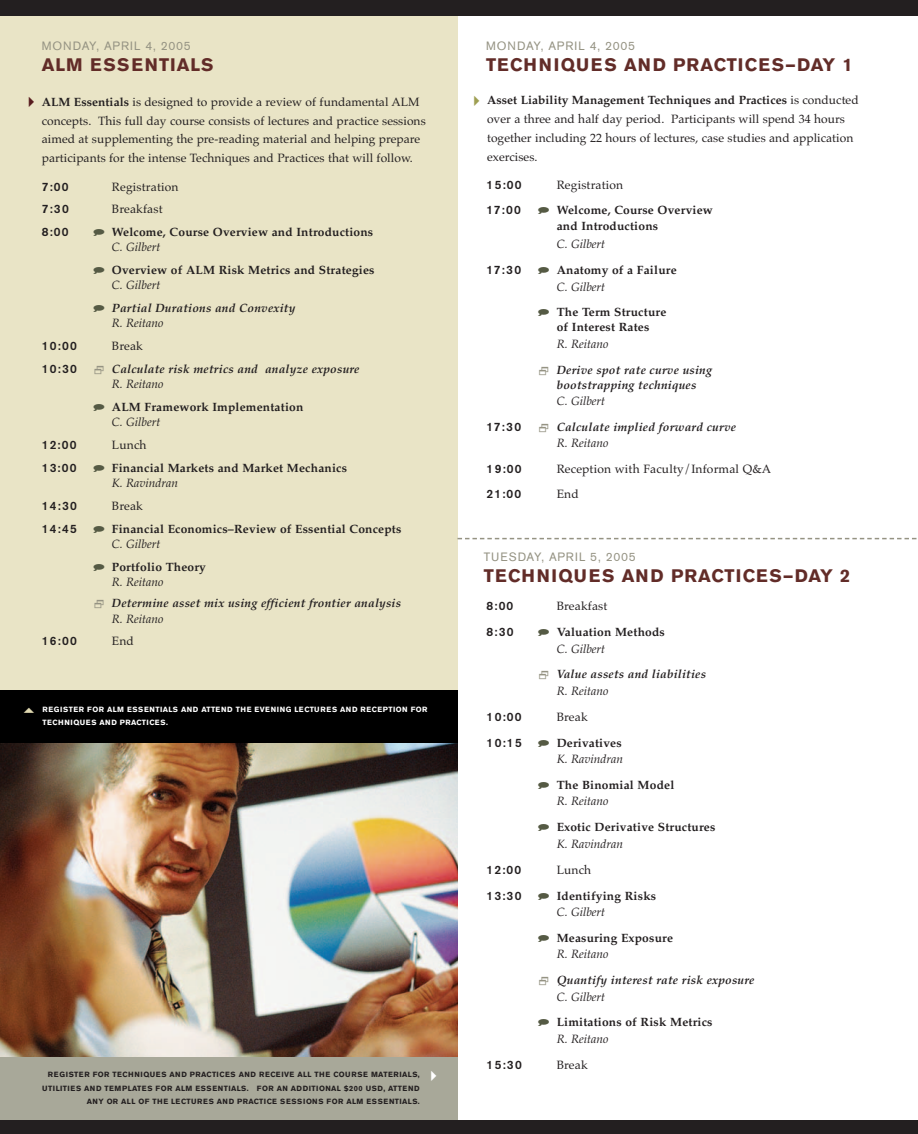
<style>
.page{position:relative;width:918px;height:1134px;background:#fff}
.page>*{position:absolute;margin:0;border:0;box-sizing:border-box;transform-origin:0 0}
.t1{font:700 18px "Akzidenz Grotesk BE";letter-spacing:.055em;color:#622c28}
.t2{font:12px/18.9px "Palatino";letter-spacing:.005em;color:#231f20}
.t3{font:700 12px/16.5px "Palatino";letter-spacing:.015em;color:#231f20}
.t4{font:italic 700 12px/15px "Palatino";letter-spacing:.015em;color:#231f20}
.t5{font:italic 12px "Palatino";color:#231f20}
.t6{font:500 12px "Akzidenz Grotesk BE";letter-spacing:.1em;color:#231f20}
.t7{font:12px "Akzidenz Grotesk BE";letter-spacing:.06em;color:#959383}
.t8{font:700 7.5px/13.5px "Akzidenz Grotesk BE";letter-spacing:.05em;color:#231f20;text-align:right}
.t9{font:700 7.5px/13.5px "Akzidenz Grotesk BE";letter-spacing:.07em;color:#fff}
.s1{font-weight:700}
</style>
<div class="page">
<img style="left:0;top:743px;width:458px;height:314px">
<div style="left:0;top:1057px;width:458px;height:64px;background:#a8a899"></div>
<div style="left:0;top:16px;width:458px;height:675px;background:#e9e4c6"></div>
<div style="left:0;top:690px;width:458px;height:53px;background:#000"></div>
<svg style="left:458px;top:538px;width:458px;height:1px"></svg>
<div style="left:0;top:0;width:918px;height:16px;background:#231f20"></div>
<div style="left:0;top:1120px;width:918px;height:14px;background:#231f20"></div>
<p class="t7" style="left:42px;top:41px;width:151px">MONDAY, APRIL 4, 2005</p>
<h1 class="t1" style="left:42px;top:57px;width:173px">ALM ESSENTIALS</h1>
<p class="t2" style="left:42px;top:92px;width:386px"><span class="s1">ALM Essentials</span> is designed to provide a review of fundamental ALM concepts. This full day course consists of lectures and practice sessions aimed at supplementing the pre-reading material and helping prepare participants for the intense Techniques and Practices that will follow.</p>
<p class="t6" style="left:42px;top:183px;width:28px">7:00</p>
<p class="t2" style="left:112px;top:178px;width:68px">Registration</p>
<p class="t6" style="left:42px;top:204px;width:29px">7:30</p>
<p class="t2" style="left:112px;top:199px;width:52px">Breakfast</p>
<p class="t6" style="left:42px;top:227px;width:28px">8:00</p>
<p class="t3" style="left:112px;top:225px;width:263px">Welcome, Course Overview and Introductions</p>
<p class="t5" style="left:112px;top:242px;width:50px">C. Gilbert</p>
<p class="t3" style="left:112px;top:263px;width:264px">Overview of ALM Risk Metrics and Strategies</p>
<p class="t5" style="left:112px;top:280px;width:50px">C. Gilbert</p>
<p class="t4" style="left:112px;top:302px;width:185px">Partial Durations and Convexity</p>
<p class="t5" style="left:112px;top:318px;width:53px">R. Reitano</p>
<p class="t6" style="left:42px;top:341px;width:37px">10:00</p>
<p class="t2" style="left:112px;top:336px;width:32px">Break</p>
<p class="t6" style="left:42px;top:364px;width:37px">10:30</p>
<p class="t4" style="left:112px;top:363px;width:249px">Calculate risk metrics and analyze exposure</p>
<p class="t5" style="left:112px;top:379px;width:53px">R. Reitano</p>
<p class="t3" style="left:112px;top:400px;width:193px">ALM Framework Implementation</p>
<p class="t5" style="left:112px;top:417px;width:50px">C. Gilbert</p>
<p class="t6" style="left:42px;top:440px;width:36px">12:00</p>
<p class="t2" style="left:112px;top:435px;width:36px">Lunch</p>
<p class="t6" style="left:42px;top:463px;width:36px">13:00</p>
<p class="t3" style="left:112px;top:461px;width:237px">Financial Markets and Market Mechanics</p>
<p class="t5" style="left:112px;top:478px;width:68px">K. Ravindran</p>
<p class="t6" style="left:42px;top:501px;width:37px">14:30</p>
<p class="t2" style="left:112px;top:496px;width:32px">Break</p>
<p class="t6" style="left:42px;top:524px;width:37px">14:45</p>
<p class="t3" style="left:112px;top:522px;width:291px">Financial Economics–Review of Essential Concepts</p>
<p class="t5" style="left:112px;top:539px;width:50px">C. Gilbert</p>
<p class="t3" style="left:112px;top:560px;width:96px">Portfolio Theory</p>
<p class="t5" style="left:112px;top:577px;width:53px">R. Reitano</p>
<p class="t4" style="left:112px;top:597px;width:291px">Determine asset mix using efficient frontier analysis</p>
<p class="t5" style="left:112px;top:614px;width:53px">R. Reitano</p>
<p class="t6" style="left:42px;top:637px;width:37px">16:00</p>
<p class="t2" style="left:112px;top:632px;width:24px">End</p>
<p class="t9" style="left:43px;top:703px;width:387px">REGISTER FOR ALM ESSENTIALS AND ATTEND THE EVENING LECTURES AND RECEPTION FOR<br>TECHNIQUES AND PRACTICES.</p>
<p class="t8" style="left:42px;top:1068px;width:379px">REGISTER FOR TECHNIQUES AND PRACTICES AND RECEIVE ALL THE COURSE MATERIALS,<br>UTILITIES AND TEMPLATES FOR ALM ESSENTIALS. FOR AN ADDITIONAL $200 USD, ATTEND<br>ANY OR ALL OF THE LECTURES AND PRACTICE SESSIONS FOR ALM ESSENTIALS.</p>
<p class="t7" style="left:486px;top:41px;width:151px">MONDAY, APRIL 4, 2005</p>
<h1 class="t1" style="left:486px;top:57px;width:368px">TECHNIQUES AND PRACTICES—DAY 1</h1>
<p class="t2" style="left:487px;top:91px;width:373px"><span class="s1">Asset Liability Management Techniques and Practices</span> is conducted over a three and half day period. Participants will spend 34 hours together including 22 hours of lectures, case studies and application exercises.</p>
<p class="t6" style="left:487px;top:181px;width:37px">15:00</p>
<p class="t2" style="left:557px;top:176px;width:68px">Registration</p>
<p class="t6" style="left:487px;top:205px;width:36px">17:00</p>
<p class="t3" style="left:557px;top:203px;width:158px">Welcome, Course Overview and Introductions</p>
<p class="t5" style="left:557px;top:239px;width:50px">C. Gilbert</p>
<p class="t6" style="left:487px;top:266px;width:36px">17:30</p>
<p class="t3" style="left:557px;top:263px;width:121px">Anatomy of a Failure</p>
<p class="t5" style="left:557px;top:282px;width:50px">C. Gilbert</p>
<p class="t3" style="left:557px;top:306px;width:111px;line-height:15px">The Term Structure of Interest Rates</p>
<p class="t5" style="left:557px;top:339px;width:53px">R. Reitano</p>
<p class="t4" style="left:557px;top:363px;width:157px">Derive spot rate curve using bootstrapping techniques</p>
<p class="t5" style="left:557px;top:396px;width:50px">C. Gilbert</p>
<p class="t6" style="left:487px;top:422px;width:36px">17:30</p>
<p class="t4" style="left:557px;top:421px;width:181px">Calculate implied forward curve</p>
<p class="t5" style="left:557px;top:439px;width:53px">R. Reitano</p>
<p class="t6" style="left:487px;top:465px;width:37px">19:00</p>
<p class="t2" style="left:557px;top:460px;width:216px">Reception with Faculty/Informal Q&amp;A</p>
<p class="t6" style="left:487px;top:489px;width:36px">21:00</p>
<p class="t2" style="left:557px;top:484px;width:24px">End</p>
<p class="t7" style="left:484px;top:552px;width:153px">TUESDAY, APRIL 5, 2005</p>
<h1 class="t1" style="left:484px;top:569px;width:368px">TECHNIQUES AND PRACTICES—DAY 2</h1>
<p class="t6" style="left:487px;top:602px;width:28px">8:00</p>
<p class="t2" style="left:557px;top:597px;width:52px">Breakfast</p>
<p class="t6" style="left:487px;top:628px;width:29px">8:30</p>
<p class="t3" style="left:557px;top:625px;width:110px">Valuation Methods</p>
<p class="t5" style="left:557px;top:644px;width:50px">C. Gilbert</p>
<p class="t4" style="left:557px;top:668px;width:151px">Value assets and liabilities</p>
<p class="t5" style="left:557px;top:686px;width:53px">R. Reitano</p>
<p class="t6" style="left:487px;top:712px;width:37px">10:00</p>
<p class="t2" style="left:557px;top:707px;width:32px">Break</p>
<p class="t6" style="left:487px;top:738px;width:37px">10:15</p>
<p class="t3" style="left:557px;top:736px;width:67px">Derivatives</p>
<p class="t5" style="left:557px;top:754px;width:68px">K. Ravindran</p>
<p class="t3" style="left:557px;top:778px;width:119px">The Binomial Model</p>
<p class="t5" style="left:557px;top:797px;width:53px">R. Reitano</p>
<p class="t3" style="left:557px;top:820px;width:160px">Exotic Derivative Structures</p>
<p class="t5" style="left:557px;top:839px;width:68px">K. Ravindran</p>
<p class="t6" style="left:487px;top:865px;width:36px">12:00</p>
<p class="t2" style="left:557px;top:860px;width:36px">Lunch</p>
<p class="t6" style="left:487px;top:891px;width:37px">13:30</p>
<p class="t3" style="left:557px;top:889px;width:101px">Identifying Risks</p>
<p class="t5" style="left:557px;top:907px;width:50px">C. Gilbert</p>
<p class="t3" style="left:557px;top:931px;width:118px">Measuring Exposure</p>
<p class="t5" style="left:557px;top:950px;width:53px">R. Reitano</p>
<p class="t4" style="left:557px;top:974px;width:199px">Quantify interest rate risk exposure</p>
<p class="t5" style="left:557px;top:992px;width:50px">C. Gilbert</p>
<p class="t3" style="left:557px;top:1015px;width:157px">Limitations of Risk Metrics</p>
<p class="t5" style="left:557px;top:1034px;width:53px">R. Reitano</p>
<p class="t6" style="left:487px;top:1060px;width:37px">15:30</p>
<p class="t2" style="left:557px;top:1055px;width:32px">Break</p>
</div>
